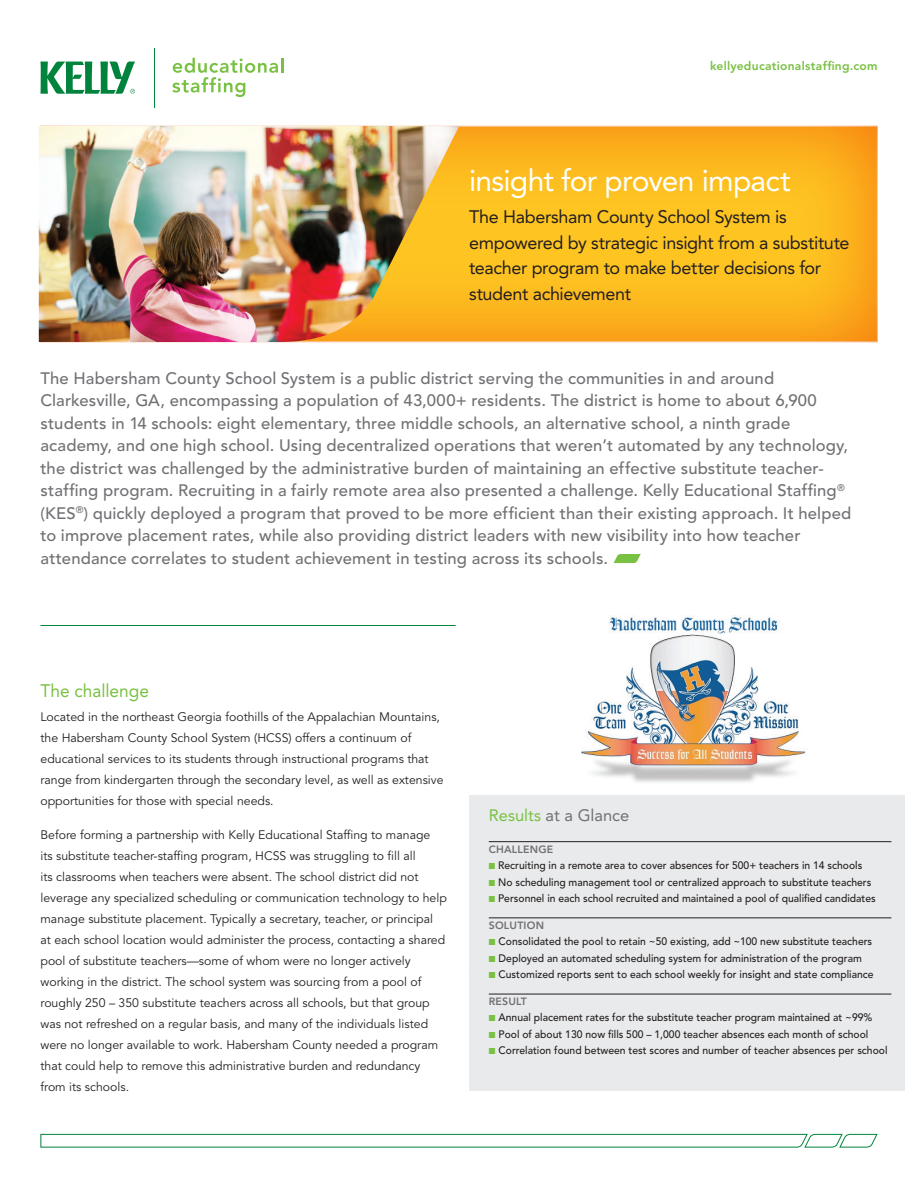
<style>
.page{position:relative;width:918px;height:1188px;background:#fff}
.page>*{position:absolute;margin:0;border:0;box-sizing:border-box;transform-origin:0 0}
.t1{font:30px "Avenir LT Std";letter-spacing:-.025em;color:#fff}
.t2{font:18px/25.5px "Avenir LT Std";letter-spacing:-.02em;color:#231f20}
.t3{font:18px "Avenir LT Std";color:#79c142;scale:.96 1}
.t4{font:500 16.5px/22.5px "Avenir LT Std";letter-spacing:.005em;color:#717074}
.t5{font:16.5px "Avenir LT Std";color:#717074}
.t6{font:12.3px/21px "Avenir LT Std";color:#231f20}
.t7{font:800 12px "Avenir LT Std";letter-spacing:.025em;color:#79c142}
.t8{font:500 10.8px "Avenir LT Std";color:#231f20;scale:.96 1}
.t9{font:800 10.5px "Avenir LT Std";letter-spacing:.02em;color:#717074}
.s1{color:#79c142}
</style>
<div class="page">
<div style="left:39px;top:125px;width:839px;height:219px;background:#f47321;opacity:.75"></div>
<svg style="left:613px;top:554px;width:28px;height:10px"></svg>
<hr style="left:281px;top:58px;width:3px;height:15px;background:#79c142">
<svg style="left:172px;top:58px;width:106px;height:39px"></svg>
<svg style="left:40px;top:62px;width:95px;height:32px"></svg>
<hr style="left:154px;top:48px;width:1px;height:59px;background:#00843d">
<svg style="left:40px;top:1134px;width:838px;height:14px"></svg>
<hr style="left:40px;top:625px;width:416px;height:1px;background:#00843d">
<div style="left:469px;top:795px;width:435px;height:295px;background:#e9eaeb"></div>
<hr style="left:489px;top:841px;width:402px;height:1px;background:#231f20">
<hr style="left:489px;top:917px;width:402px;height:1px;background:#231f20">
<hr style="left:489px;top:994px;width:402px;height:1px;background:#231f20">
<img style="left:39px;top:126px;width:420px;height:216px">
<img style="left:582px;top:615px;width:224px;height:167px">
<p class="t7" style="left:710px;top:58px;width:169px">kellyeducationalstaffing.com</p>
<h1 class="t1" style="left:469px;top:163px;width:323px">insight for proven impact</h1>
<h2 class="t2" style="left:469px;top:204px;width:382px">The Habersham County School System is empowered by strategic insight from a substitute teacher program to make better decisions for student achievement</h2>
<p class="t4" style="left:40px;top:367px;width:812px">The Habersham County School System is a public district serving the communities in and around Clarkesville, GA, encompassing a population of 43,000+ residents. The district is home to about 6,900 students in 14 schools: eight elementary, three middle schools, an alternative school, a ninth grade academy, and one high school. Using decentralized operations that weren’t automated by any technology, the district was challenged by the administrative burden of maintaining an effective substitute teacher&shy;staffing program. Recruiting in a fairly remote area also presented a challenge. Kelly Educational Staffing<sup>® </sup>(KES<sup>®</sup>) quickly deployed a program that proved to be more efficient than their existing approach. It helped to improve placement rates, while also providing district leaders with new visibility into how teacher attendance correlates to student achievement in testing across its schools.</p>
<h2 class="t3" style="left:40px;top:680px;width:115px">The challenge</h2>
<p class="t6" style="left:40px;top:706px;width:405px">Located in the northeast Georgia foothills of the Appalachian Mountains, the Habersham County School System (HCSS) offers a continuum of educational services to its students through instructional programs that range from kindergarten through the secondary level, as well as extensive opportunities for those with special needs.</p>
<p class="t6" style="left:40px;top:825px;width:408px">Before forming a partnership with Kelly Educational Staffing to manage<br>its substitute teacher-staffing program, HCSS was struggling to fill all<br>its classrooms when teachers were absent. The school district did not leverage any specialized scheduling or communication technology to help manage substitute placement. Typically a secretary, teacher, or principal<br>at each school location would administer the process, contacting a shared pool of substitute teachers—some of whom were no longer actively working in the district. The school system was sourcing from a pool of roughly 250 – 350 substitute teachers across all schools, but that group was not refreshed on a regular basis, and many of the individuals listed were no longer available to work. Habersham County needed a program that could help to remove this administrative burden and redundancy from its schools.</p>
<h3 class="t5" style="left:489px;top:805px;width:142px"><span class="s1">Results</span> at a Glance</h3>
<p class="t9" style="left:489px;top:843px;width:66px">CHALLENGE</p>
<p class="t8" style="left:489px;top:859px;width:391px"><span class="s1">■</span> Recruiting in a remote area to cover absences for 500+ teachers in 14 schools</p>
<p class="t8" style="left:489px;top:876px;width:400px"><span class="s1">■</span> No scheduling management tool or centralized approach to substitute teachers</p>
<p class="t8" style="left:489px;top:892px;width:405px"><span class="s1">■</span> Personnel in each school recruited and maintained a pool of qualified candidates</p>
<p class="t9" style="left:489px;top:919px;width:57px">SOLUTION</p>
<p class="t8" style="left:489px;top:935px;width:401px"><span class="s1">■</span> Consolidated the pool to retain ~50 existing, add ~100 new substitute teachers</p>
<p class="t8" style="left:489px;top:952px;width:390px"><span class="s1">■</span> Deployed an automated scheduling system for administration of the program</p>
<p class="t8" style="left:489px;top:968px;width:402px"><span class="s1">■</span> Customized reports sent to each school weekly for insight and state compliance</p>
<p class="t9" style="left:489px;top:995px;width:40px">RESULT</p>
<p class="t8" style="left:489px;top:1011px;width:401px"><span class="s1">■</span> Annual placement rates for the substitute teacher program maintained at ~99%</p>
<p class="t8" style="left:489px;top:1028px;width:397px"><span class="s1">■</span> Pool of about 130 now fills 500 – 1,000 teacher absences each month of school</p>
<p class="t8" style="left:489px;top:1044px;width:417px"><span class="s1">■</span> Correlation found between test scores and number of teacher absences per school</p>
</div>
